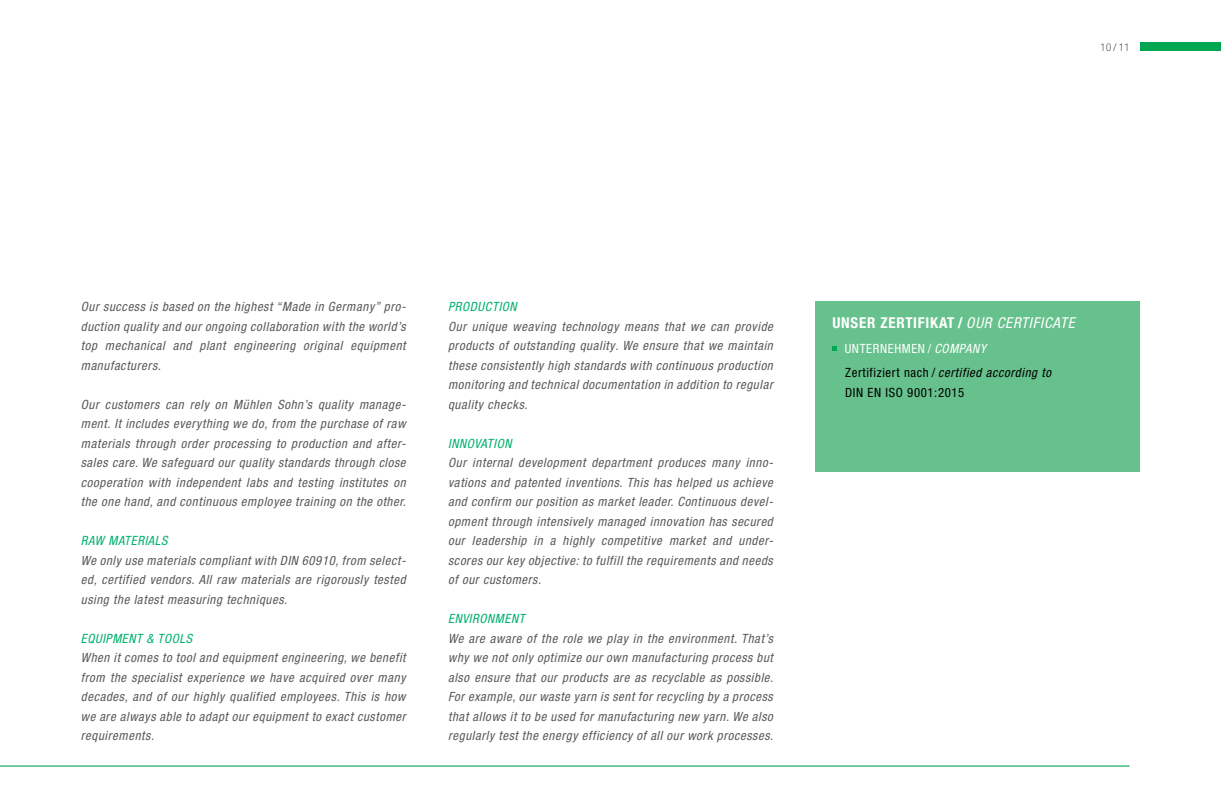
<style>
.page{position:relative;width:1221px;height:808px;background:#fff}
.page>*{position:absolute;margin:0;border:0;box-sizing:border-box;transform-origin:0 0}
.t1{font:700 condensed 15px "Helvetica Neue LTW1 G";letter-spacing:.05em;color:#fff}
.t2{font:italic condensed 12.75px/19.5px "Helvetica Neue LTW1 G";letter-spacing:.05em;color:#58595b;text-align:justify}
.t3{font:italic condensed 12.75px "Helvetica Neue LTW1 G";letter-spacing:.05em;color:#00b26b}
.t4{font:italic condensed 12.75px/23.7px "Helvetica Neue LTW1 G";color:#000}
.t5{font:condensed 12.75px "Helvetica Neue LTW1 G";letter-spacing:.05em;color:#000}
.t6{font:100 condensed 10.5px "Helvetica Neue LTW1 G";color:#000}
.s1{font-weight:400;font-style:italic}
.s2{font-style:normal;color:#fff}
.s3{color:#fff}
.s4{font-style:normal}
</style>
<div class="page">
<hr style="left:0;top:765px;width:1129px;height:1px;background:#00a651">
<div style="left:1140px;top:43px;width:80px;height:8px;background:#00a651"></div>
<div style="left:815px;top:302px;width:325px;height:170px;background:#67c18c"></div>
<svg style="left:832px;top:346px;width:4px;height:4px"></svg>
<p class="t6" style="left:1100px;top:41px;width:30px">10/11</p>
<p class="t2" style="left:81px;top:297px;width:329px">Our success is based on the highest“Made in Germany”pro&shy;duction quality and ourongoing collaboration with the world’s top mechanical and plant engineering original equipment manufacturers.</p>
<p class="t2" style="left:81px;top:394px;width:330px">Our customers can rely on Mühlen Sohn’s quality manage&shy;ment.It includes everything we do,from the purchase of raw materials through order processing to production and after&shy;sales care.We safeguard our quality standards through close cooperation with independent labs and testing institutes on the one hand,and continuous employee training on the other.</p>
<p class="t3" style="left:81px;top:533px;width:91px">Raw materials</p>
<p class="t2" style="left:81px;top:550px;width:329px">We only use materials compliantwith DIN 60910,from select&shy;ed, certified vendors. All raw materials are rigorously tested using the latest measuring techniques.</p>
<p class="t3" style="left:81px;top:630px;width:116px">equi pment &amp; tools</p>
<p class="t2" style="left:81px;top:648px;width:329px">When it comes to tool and equipment engineering,we benefit from the specialist experience we have acquired over many decades, and of our highly qualified employees. This is how we are always able to adaptourequipmentto exactcustomer requirements.</p>
<p class="t3" style="left:448px;top:299px;width:73px">Production</p>
<p class="t2" style="left:448px;top:316px;width:329px">Our unique weaving technology means that we can provide products of outstanding quality.We ensure that we maintain these consistently high standards with continuous production monitoring and technicaldocumentation in addition to regular quality checks.</p>
<p class="t3" style="left:448px;top:435px;width:68px">Innovation</p>
<p class="t2" style="left:448px;top:453px;width:329px">Our internal development department produces many inno&shy;vations and patented inventions. This has helped us achieve and confirm our position as market leader.Continuous devel&shy;opment through intensively managed innovation has secured our leadership in a highly competitive market and under&shy;scores ourkey objective:to fulfillthe requirements and needs of our customers.</p>
<p class="t3" style="left:448px;top:611px;width:81px">Envi ronment</p>
<p class="t2" style="left:448px;top:628px;width:330px">We are aware of the role we play in the environment. That’s why we not only optimize our own manufacturing process but also ensure that our products are as recyclable as possible.<br>Forexample,ourwaste yarn is sentforrecycling by a process that allows it to be used for manufacturing new yarn.We also regularly test the energy efficiency of all our work processes.</p>
<p class="t1" style="left:832px;top:314px;width:247px">UNSER ZERTI FIKAT / <span class="s1">Our Certificate</span></p>
<p class="t4" style="left:832px;top:337px;width:223px;text-indent:12px"><span class="s2">Unternehmen /</span> <span class="s3">Company<br></span><span class="s4">Z e rt i f i z i e rt n a c h /</span> certified according to</p>
<p class="t5" style="left:845px;top:385px;width:121px">DIN EN ISO 9001:2015</p>
</div>
